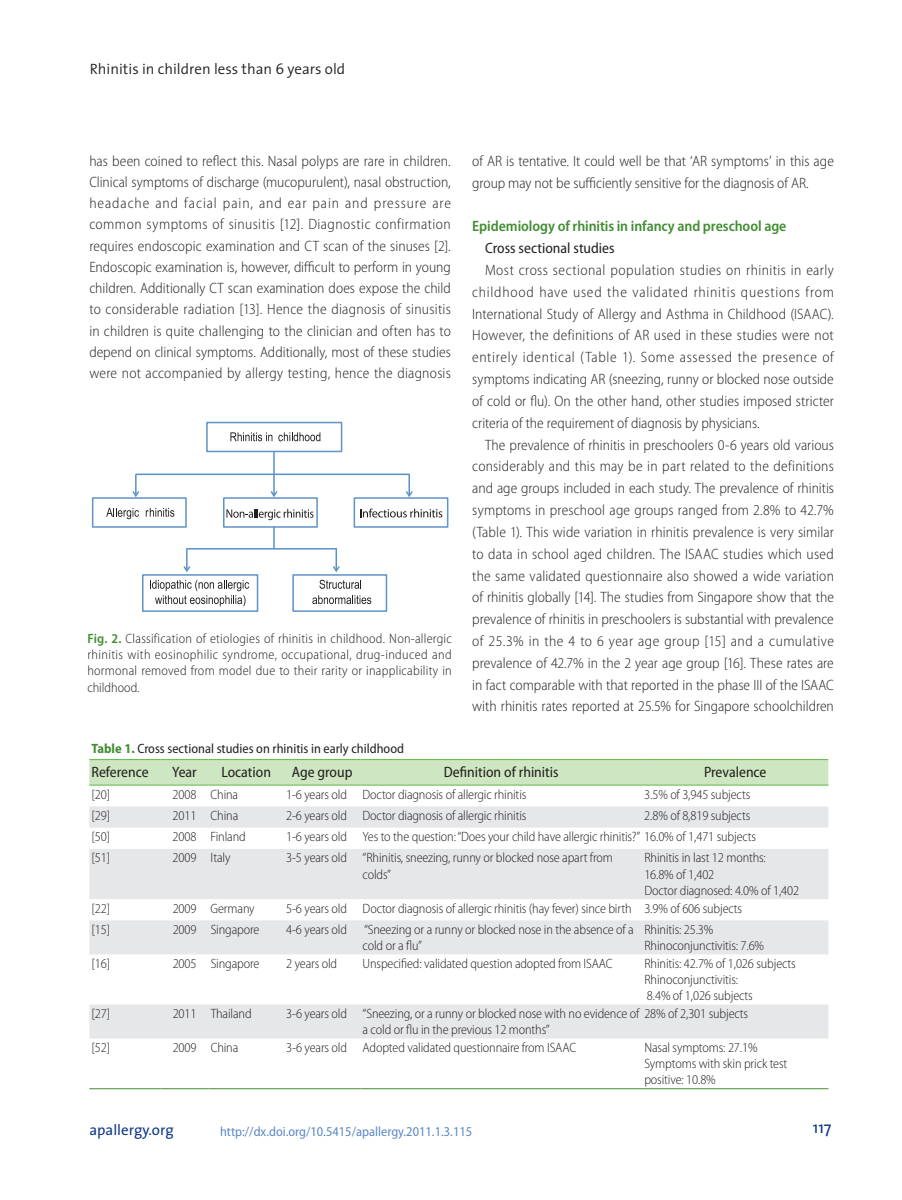
<style>
.page{position:relative;width:902px;height:1200px;background:#fff}
.page>*{position:absolute;margin:0;border:0;box-sizing:border-box;transform-origin:0 0}
.t1{font:16.5px "The Sans";color:#103987}
.t2{font:300 semi-condensed 15px/21.8px "Myriad Pro";color:#231f20;text-align:justify}
.t3{font:semi-condensed 15px "Myriad Pro";color:#231f20}
.t4{font:600 semi-condensed 15px "Myriad Pro";letter-spacing:-.005em;color:#428d33}
.t5{font:300 15px "The Sans";color:#231f20}
.t6{font:15px "The Sans";color:#103987}
.t7{font:300 semi-condensed 13.5px/16.2px "Myriad Pro";letter-spacing:-.01em;color:#231f20}
.t8{font:semi-condensed 13.5px "Myriad Pro";color:#231f20}
.t9{font:semi-condensed 13.5px "Myriad Pro";color:#5d88c6}
.s1{font-weight:600;color:#428d33}
.s2{font-weight:700;color:#428d33}
</style>
<div class="page">
<div style="left:206px;top:421px;width:136px;height:31px;border:2px solid #6194c9"></div>
<svg style="left:230px;top:432px;width:42px;height:9px"></svg>
<div style="left:92px;top:497px;width:95px;height:30px;border:2px solid #6194c9"></div>
<svg style="left:106px;top:507px;width:33px;height:12px"></svg>
<svg style="left:146px;top:507px;width:28px;height:9px"></svg>
<div style="left:223px;top:497px;width:95px;height:30px;border:2px solid #6194c9"></div>
<svg style="left:278px;top:432px;width:42px;height:9px"></svg>
<div style="left:353px;top:497px;width:95px;height:30px;border:2px solid #6194c9"></div>
<svg style="left:270px;top:491px;width:7px;height:6px"></svg>
<hr style="left:273px;top:451px;width:2px;height:23px;background:#5b92c8">
<hr style="left:273px;top:526px;width:2px;height:23px;background:#5b92c8">
<hr style="left:273px;top:474px;width:2px;height:20px;background:#5b92c8">
<svg style="left:132px;top:491px;width:7px;height:6px"></svg>
<hr style="left:135px;top:474px;width:2px;height:20px;background:#5b92c8">
<svg style="left:142px;top:549px;width:246px;height:62px"></svg>
<hr style="left:335px;top:549px;width:2px;height:20px;background:#5b92c8">
<svg style="left:406px;top:491px;width:6px;height:6px"></svg>
<hr style="left:408px;top:474px;width:2px;height:20px;background:#5b92c8">
<hr style="left:136px;top:473px;width:273px;height:2px;background:#5b92c8">
<hr style="left:186px;top:548px;width:151px;height:1px;background:#5b92c8">
<svg style="left:360px;top:508px;width:82px;height:9px"></svg>
<svg style="left:226px;top:509px;width:87px;height:11px"></svg>
<div style="left:89px;top:760px;width:739px;height:24px;background:#cee6c1"></div>
<svg style="left:89px;top:806px;width:739px;height:232px;fill:#e6e7e9"></svg>
<hr style="left:89px;top:759px;width:72px;height:1px;background:#60bb46">
<hr style="left:161px;top:759px;width:47px;height:1px;background:#60bb46">
<hr style="left:208px;top:759px;width:76px;height:1px;background:#60bb46">
<hr style="left:284px;top:759px;width:76px;height:1px;background:#60bb46">
<hr style="left:360px;top:759px;width:282px;height:1px;background:#60bb46">
<hr style="left:642px;top:759px;width:186px;height:1px;background:#60bb46">
<hr style="left:89px;top:784px;width:72px;height:1px;background:#60bb46">
<hr style="left:161px;top:784px;width:47px;height:1px;background:#60bb46">
<hr style="left:208px;top:784px;width:76px;height:1px;background:#60bb46">
<hr style="left:284px;top:784px;width:76px;height:1px;background:#60bb46">
<hr style="left:360px;top:784px;width:282px;height:1px;background:#60bb46">
<hr style="left:642px;top:784px;width:186px;height:1px;background:#60bb46">
<hr style="left:89px;top:1088px;width:72px;height:1px;background:#428d33">
<hr style="left:161px;top:1088px;width:47px;height:1px;background:#428d33">
<hr style="left:208px;top:1088px;width:76px;height:1px;background:#428d33">
<hr style="left:284px;top:1088px;width:76px;height:1px;background:#428d33">
<hr style="left:360px;top:1088px;width:282px;height:1px;background:#428d33">
<hr style="left:642px;top:1088px;width:186px;height:1px;background:#428d33">
<p class="t5" style="left:90px;top:57px;width:257px">Rhinitis in children less than 6 years old</p>
<p class="t2" style="left:89px;top:150px;width:363px;line-height:21.1px">has been coined to reflect this. Nasal polyps are rare in children.<br>Clinical symptoms of discharge (mucopurulent), nasal obstruction, headache and facial pain, and ear pain and pressure are common symptoms of sinusitis [12]. Diagnostic confirmation requires endoscopic examination and CT scan of the sinuses [2].<br>Endoscopic examination is, however, difficult to perform in young children. Additionally CT scan examination does expose the child to considerable radiation [13]. Hence the diagnosis of sinusitis in children is quite challenging to the clinician and often has to depend on clinical symptoms. Additionally, most of these studies were not accompanied by allergy testing, hence the diagnosis</p>
<p class="t2" style="left:472px;top:150px;width:363px">of AR is tentative. It could well be that ‘AR symptoms’ in this age group may not be sufficiently sensitive for the diagnosis of AR.</p>
<p class="t4" style="left:472px;top:217px;width:315px">Epidemiology of rhinitis in infancy and preschool age</p>
<p class="t3" style="left:485px;top:239px;width:131px">Cross sectional studies</p>
<p class="t2" style="left:472px;top:259px;width:363px;text-indent:13px">Most cross sectional population studies on rhinitis in early childhood have used the validated rhinitis questions from International Study of Allergy and Asthma in Childhood (ISAAC).<br>However, the definitions of AR used in these studies were not entirely identical (Table 1). Some assessed the presence of symptoms indicating AR (sneezing, runny or blocked nose outside of cold or flu). On the other hand, other studies imposed stricter criteria of the requirement of diagnosis by physicians.</p>
<p class="t2" style="left:472px;top:433px;width:363px;text-indent:13px">The prevalence of rhinitis in preschoolers 0-6 years old various considerably and this may be in part related to the definitions and age groups included in each study. The prevalence of rhinitis symptoms in preschool age groups ranged from 2.8% to 42.7% (Table 1). This wide variation in rhinitis prevalence is very similar to data in school aged children. The ISAAC studies which used the same validated questionnaire also showed a wide variation of rhinitis globally [14]. The studies from Singapore show that the prevalence of rhinitis in preschoolers is substantial with prevalence of 25.3% in the 4 to 6 year age group [15] and a cumulative prevalence of 42.7% in the 2 year age group [16]. These rates are in fact comparable with that reported in the phase III of the ISAAC with rhinitis rates reported at 25.5% for Singapore schoolchildren</p>
<p class="t7" style="left:87px;top:630px;width:366px;text-align:justify"><span class="s1">Fig. 2.</span> Classification of etiologies of rhinitis in childhood. non-allergic rhinitis with eosinophilic syndrome, occupational, drug-induced and hormonal removed from model due to their rarity or inapplicability in childhood.</p>
<p class="t8" style="left:91px;top:739px;width:314px"><span class="s2">Table 1.</span> Cross sectional studies on rhinitis in early childhood</p>
<p class="t3" style="left:91px;top:763px;width:59px">Reference</p>
<p class="t3" style="left:172px;top:763px;width:26px">Year</p>
<p class="t3" style="left:221px;top:763px;width:51px">Location</p>
<p class="t3" style="left:292px;top:763px;width:62px">Age group</p>
<p class="t3" style="left:444px;top:763px;width:116px">Definition of rhinitis</p>
<p class="t3" style="left:704px;top:763px;width:64px">Prevalence</p>
<p class="t7" style="left:91px;top:785px;width:20px">[20]</p>
<p class="t7" style="left:173px;top:785px;width:67px">2008 China</p>
<p class="t7" style="left:286px;top:785px;width:242px">1-6 years old Doctor diagnosis of allergic rhinitis</p>
<p class="t7" style="left:644px;top:785px;width:107px">3.5% of 3,945 subjects</p>
<p class="t7" style="left:91px;top:806px;width:20px">[29]</p>
<p class="t7" style="left:173px;top:806px;width:67px">2011 China</p>
<p class="t7" style="left:286px;top:806px;width:242px">2-6 years old Doctor diagnosis of allergic rhinitis</p>
<p class="t7" style="left:644px;top:806px;width:107px">2.8% of 8,819 subjects</p>
<p class="t7" style="left:91px;top:828px;width:20px">[50]</p>
<p class="t7" style="left:173px;top:828px;width:75px">2008 Finland</p>
<p class="t7" style="left:286px;top:828px;width:471px">1-6 years old Yes to the question: “Does your child have allergic rhinitis?” 16.0% of 1,471 subjects</p>
<p class="t7" style="left:91px;top:849px;width:20px">[51]</p>
<p class="t7" style="left:173px;top:849px;width:59px">2009 Italy</p>
<p class="t7" style="left:362px;top:849px;width:252px;text-indent:-76px">3-5 years old “Rhinitis, sneezing, runny or blocked nose apart from colds”</p>
<p class="t7" style="left:644px;top:849px;width:156px">Rhinitis in last 12 months:<br>16.8% of 1,402<br>Doctor diagnosed: 4.0% of 1,402</p>
<p class="t7" style="left:91px;top:899px;width:20px">[22]</p>
<p class="t7" style="left:173px;top:899px;width:84px">2009 Germany</p>
<p class="t7" style="left:286px;top:899px;width:457px">5-6 years old Doctor diagnosis of allergic rhinitis (hay fever) since birth 3.9% of 606 subjects</p>
<p class="t7" style="left:91px;top:920px;width:20px">[15]</p>
<p class="t7" style="left:173px;top:920px;width:88px">2009 Singapore</p>
<p class="t7" style="left:286px;top:920px;width:62px">4-6 years old</p>
<p class="t7" style="left:362px;top:920px;width:273px">“Sneezing or a runny or blocked nose in the absence of a cold or a flu”</p>
<p class="t7" style="left:644px;top:920px;width:121px">Rhinitis: 25.3%<br>Rhinoconjunctivitis: 7.6%</p>
<p class="t7" style="left:91px;top:954px;width:20px">[16]</p>
<p class="t7" style="left:173px;top:954px;width:88px">2005 Singapore</p>
<p class="t7" style="left:286px;top:954px;width:53px">2 years old</p>
<p class="t7" style="left:362px;top:954px;width:251px">Unspecified: validated question adopted from ISAAC</p>
<p class="t7" style="left:644px;top:954px;width:153px">Rhinitis: 42.7% of 1,026 subjects<br>Rhinoconjunctivitis:<br>8.4% of 1,026 subjects</p>
<p class="t7" style="left:92px;top:1005px;width:20px">[27]</p>
<p class="t7" style="left:173px;top:1005px;width:80px">2011 Thailand</p>
<p class="t7" style="left:362px;top:1005px;width:387px;text-indent:-76px">3-6 years old “Sneezing, or a runny or blocked nose with no evidence of 28% of 2,301 subjects a cold or flu in the previous 12 months”</p>
<p class="t7" style="left:92px;top:1038px;width:20px">[52]</p>
<p class="t7" style="left:173px;top:1038px;width:67px">2009 China</p>
<p class="t7" style="left:286px;top:1038px;width:291px">3-6 years old Adopted validated questionnaire from ISAAC</p>
<p class="t7" style="left:644px;top:1038px;width:144px">Nasal symptoms: 27.1%<br>Symptoms with skin prick test positive: 10.8%</p>
<p class="t6" style="left:89px;top:1117px;width:86px">apallergy.org</p>
<p class="t9" style="left:220px;top:1122px;width:254px">http://dx.doi.org/10.5415/apallergy.2011.1.3.115</p>
<p class="t1" style="left:812px;top:1113px;width:20px">117</p>
</div>
